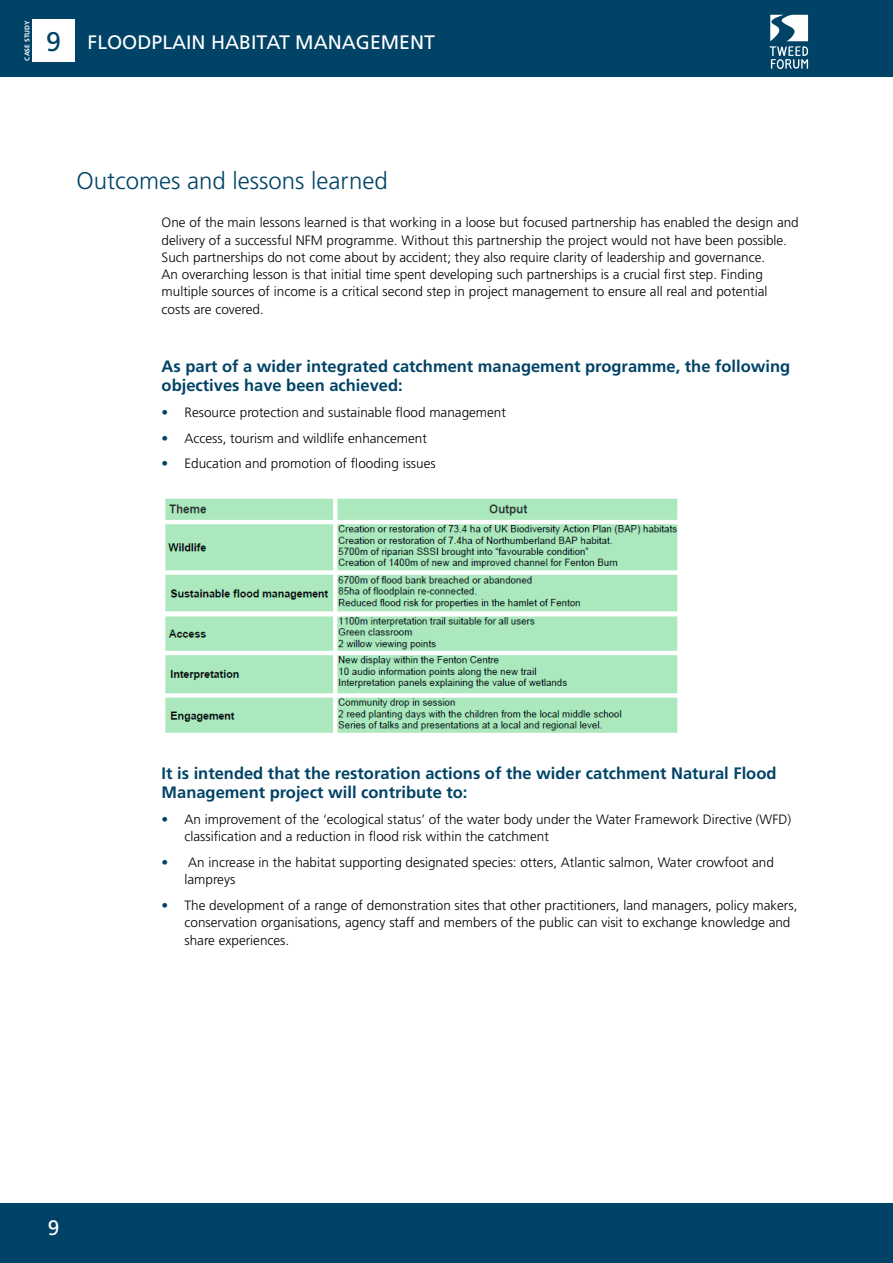
<style>
.page{position:relative;width:893px;height:1263px;background:#fff}
.page>*{position:absolute;margin:0;border:0;box-sizing:border-box;transform-origin:0 0}
.t1{font:300 24px "Frutiger";color:#004366}
.t2{font:21px "Frutiger";color:#fff}
.t3{font:19.5px "Frutiger";color:#fff}
.t4{font:700 16.5px/19.5px "Frutiger";color:#004366}
.t5{font:300 13.5px/17.2px "Frutiger";color:#000}
.t6{font:700 6.75px "Frutiger";color:#fff}
.s1{font-size:27px;color:#004366}
.s2{color:#004366}
</style>
<div class="page">
<div style="left:0;top:0;width:893px;height:77px;background:#004366"></div>
<div style="left:32px;top:19px;width:43px;height:43px;background:#fff"></div>
<svg style="left:769px;top:15px;width:39px;height:54px"></svg>
<div style="left:0;top:1203px;width:893px;height:60px;background:#004366"></div>
<img style="left:165px;top:498px;width:513px;height:235px">
<p class="t6" style="left:23px;top:61px;width:42px;rotate:-90deg">Case Study</p>
<h3 class="t3" style="left:46px;top:30px;width:390px"><span class="s1">9</span> FLOODPLAIN HABITAT MANAGEMENT</h3>
<h1 class="t1" style="left:77px;top:167px;width:313px">Outcomes and lessons learned</h1>
<p class="t5" style="left:162px;top:214px;width:639px">One of the main lessons learned is that working in a loose but focused partnership has enabled the design and delivery of a successful NFM programme. Without this partnership the project would not have been possible.<br>Such partnerships do not come about by accident; they also require clarity of leadership and governance.<br>An overarching lesson is that initial time spent developing such partnerships is a crucial first step. Finding multiple sources of income is a critical second step in project management to ensure all real and potential costs are covered.</p>
<p class="t4" style="left:162px;top:356px;width:630px">As part of a wider integrated catchment management programme, the following objectives have been achieved:</p>
<p class="t5" style="left:162px;top:404px;width:346px"><span class="s2">•</span> Resource protection and sustainable flood management</p>
<p class="t5" style="left:162px;top:429px;width:267px"><span class="s2">•</span> Access, tourism and wildlife enhancement</p>
<p class="t5" style="left:162px;top:455px;width:276px"><span class="s2">•</span> Education and promotion of flooding issues</p>
<p class="t4" style="left:162px;top:763px;width:616px">It is intended that the restoration actions of the wider catchment Natural Flood<br>Management project will contribute to:</p>
<p class="t5" style="left:185px;top:811px;width:608px;text-indent:-23px"><span class="s2">•</span> An improvement of the ‘ecological status’ of the water body under the Water Framework Directive (WFD) classification and a reduction in flood risk within the catchment</p>
<p class="t5" style="left:185px;top:854px;width:591px;text-indent:-23px"><span class="s2">•</span> An increase in the habitat supporting designated species: otters, Atlantic salmon, Water crowfoot and lampreys</p>
<p class="t5" style="left:185px;top:897px;width:614px;text-indent:-23px"><span class="s2">•</span> The development of a range of demonstration sites that other practitioners, land managers, policy makers, conservation organisations, agency staff and members of the public can visit to exchange knowledge and share experiences.</p>
<h2 class="t2" style="left:48px;top:1215px;width:13px">9</h2>
</div>
